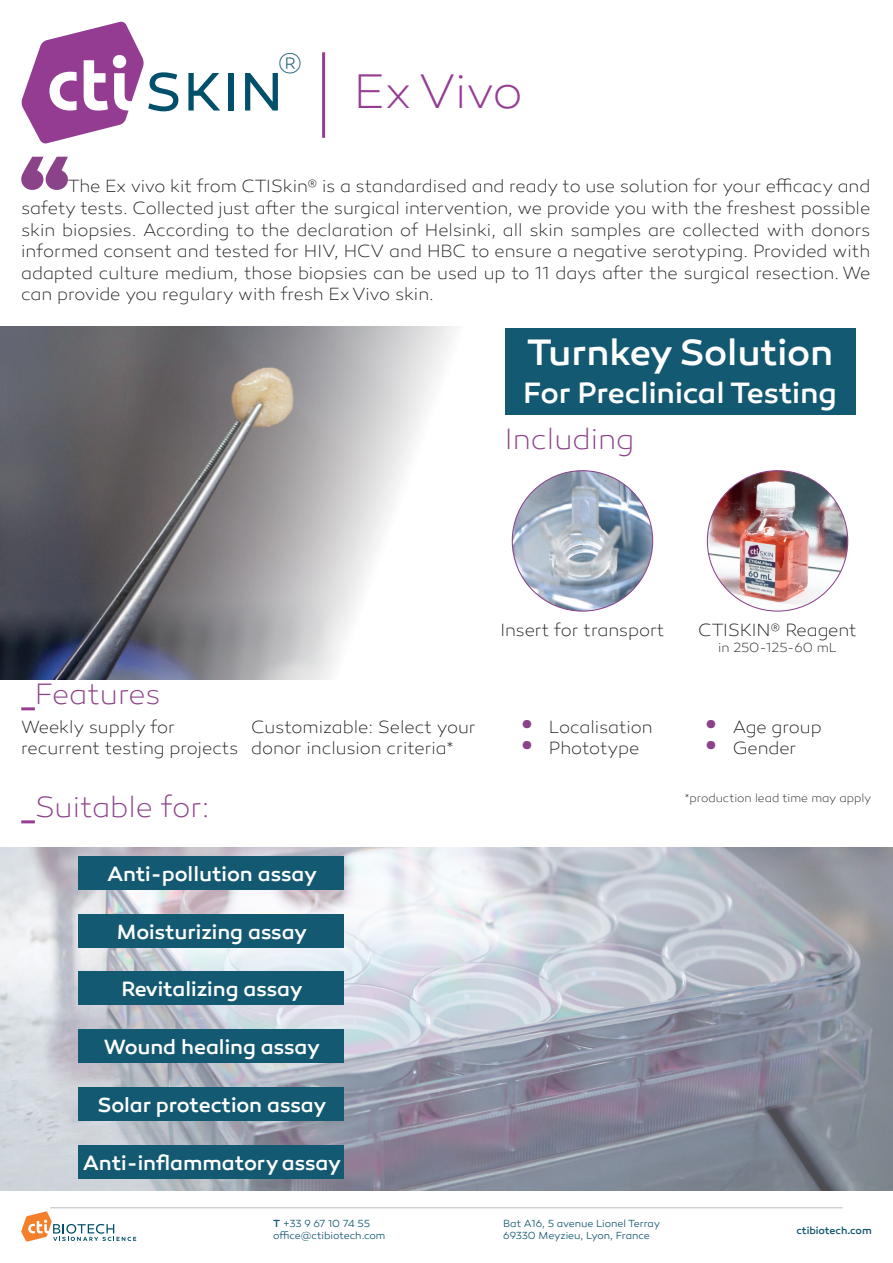
<style>
.page{position:relative;width:893px;height:1263px;background:#fff}
.page>*{position:absolute;margin:0;border:0;box-sizing:border-box;transform-origin:0 0}
.t1{font:200 49.5px "Canaro";letter-spacing:-.02em;color:#953c94}
.t2{font:500 37.5px "Canaro";letter-spacing:-.005em;color:#fff}
.t3{font:200 30px "Canaro";letter-spacing:-.005em;color:#8b4288}
.t4{font:500 30px "Canaro";letter-spacing:-.005em;color:#fff}
.t5{font:200 28.8px "Canaro";color:#135971}
.t6{font:500 21px "Canaro";letter-spacing:-.005em;color:#fff}
.t7{font:200 18px/21.6px "Canaro";letter-spacing:-.005em;color:#231f20}
.t8{font:200 13.5px "Canaro";color:#231f20}
.t9{font:200 12px "Canaro";letter-spacing:-.005em;color:#231f20}
.t10{font:300 10.5px/12.6px "Canaro";letter-spacing:-.005em;color:#135971}
.t11{font:500 10.5px "Canaro";letter-spacing:-.005em;color:#135971}
.s1{font-weight:600;font-size:30px;color:#8b4288}
.s2{font-weight:500}
</style>
<div class="page">
<svg style="left:188px;top:73px;width:32px;height:38px"></svg>
<div style="left:228px;top:73px;width:5px;height:38px;background:#004f6b"></div>
<svg style="left:245px;top:73px;width:33px;height:38px"></svg>
<svg style="left:21px;top:21px;width:157px;height:123px"></svg>
<hr style="left:322px;top:52px;width:3px;height:86px;background:#953c94">
<hr style="left:50px;top:1207px;width:793px;height:1px;background:#cfd1ce">
<svg style="left:21px;top:1211px;width:115px;height:31px"></svg>
<img style="left:0;top:327px;width:455px;height:353px">
<svg style="left:21px;top:157px;width:47px;height:33px"></svg>
<hr style="left:21px;top:820px;width:14px;height:3px;background:#953c94">
<hr style="left:21px;top:707px;width:14px;height:3px;background:#953c94">
<div style="left:505px;top:328px;width:350px;height:52px;background:#135971"></div>
<div style="left:505px;top:372px;width:350px;height:43px;background:#135971"></div>
<img style="left:512px;top:471px;width:141px;height:140px;border-radius:70px">
<img style="left:707px;top:471px;width:141px;height:140px;border-radius:70px">
<img style="left:0;top:847px;width:893px;height:344px">
<div style="left:79px;top:856px;width:265px;height:33px;background:#135971"></div>
<div style="left:79px;top:914px;width:265px;height:33px;background:#135971"></div>
<div style="left:79px;top:972px;width:265px;height:33px;background:#135971"></div>
<div style="left:79px;top:1029px;width:265px;height:34px;background:#135971"></div>
<div style="left:79px;top:1087px;width:265px;height:34px;background:#135971"></div>
<div style="left:79px;top:1145px;width:265px;height:33px;background:#135971"></div>
<h3 class="t5" style="left:278px;top:46px;width:26px">®</h3>
<h1 class="t1" style="left:353px;top:62px;width:171px">Ex Vivo</h1>
<p class="t7" style="left:21px;top:176px;width:851px;text-align:justify;text-indent:46px">The Ex vivo kit from CTISkin® is a standardised and ready to use solution for your efficacy and safety tests. Collected just after the surgical intervention, we provide you with the freshest possible skin biopsies. According to the declaration of Helsinki, all skin samples are collected with donors informed consent and tested for HIV, HCV and HBC to ensure a negative serotyping. Provided with adapted culture medium, those biopsies can be used up to 11 days after the surgical resection. We can provide you regulary with fresh Ex Vivo skin.</p>
<h2 class="t2" style="left:527px;top:330px;width:308px">Turnkey Solution</h2>
<h3 class="t4" style="left:523px;top:374px;width:315px">For Preclinical Testing</h3>
<h3 class="t3" style="left:505px;top:422px;width:131px">Including</h3>
<h3 class="t3" style="left:35px;top:676px;width:127px">Features</h3>
<p class="t7" style="left:21px;top:716px;width:219px">Weekly supply for recurrent testing projects</p>
<p class="t7" style="left:251px;top:716px;width:226px">Customizable: Select your donor inclusion criteria*</p>
<h3 class="t3" style="left:35px;top:789px;width:176px">Suitable for:</h3>
<p class="t6" style="left:107px;top:861px;width:212px">Anti-pollution assay</p>
<p class="t6" style="left:117px;top:919px;width:192px">Moisturizing assay</p>
<p class="t6" style="left:121px;top:977px;width:183px">Revitalizing assay</p>
<p class="t6" style="left:104px;top:1034px;width:218px">Wound healing assay</p>
<p class="t6" style="left:98px;top:1092px;width:231px">Solar protection assay</p>
<p class="t6" style="left:83px;top:1150px;width:260px">Anti-inflammatory assay</p>
<p class="t7" style="left:500px;top:620px;width:166px">Insert for transport</p>
<p class="t7" style="left:698px;top:620px;width:160px">CTISKIN® Reagent</p>
<p class="t8" style="left:718px;top:640px;width:120px">in 250-125-60 mL</p>
<p class="t7" style="left:522px;top:716px;width:132px"><span class="s1">•</span> Localisation</p>
<p class="t7" style="left:522px;top:738px;width:119px"><span class="s1">•</span> Phototype</p>
<p class="t7" style="left:706px;top:716px;width:117px"><span class="s1">•</span> Age group</p>
<p class="t7" style="left:706px;top:738px;width:92px"><span class="s1">•</span> Gender</p>
<p class="t9" style="left:685px;top:791px;width:188px">*production lead time may apply</p>
<p class="t10" style="left:273px;top:1217px;width:114px"><span class="s2">T</span> +33 9 67 10 74 55 office@ctibiotech.com</p>
<p class="t10" style="left:503px;top:1217px;width:159px">Bat A16, 5 avenue Lionel Terray<br>69330 Meyzieu, Lyon, France</p>
<p class="t11" style="left:796px;top:1224px;width:77px">ctibiotech.com</p>
</div>
